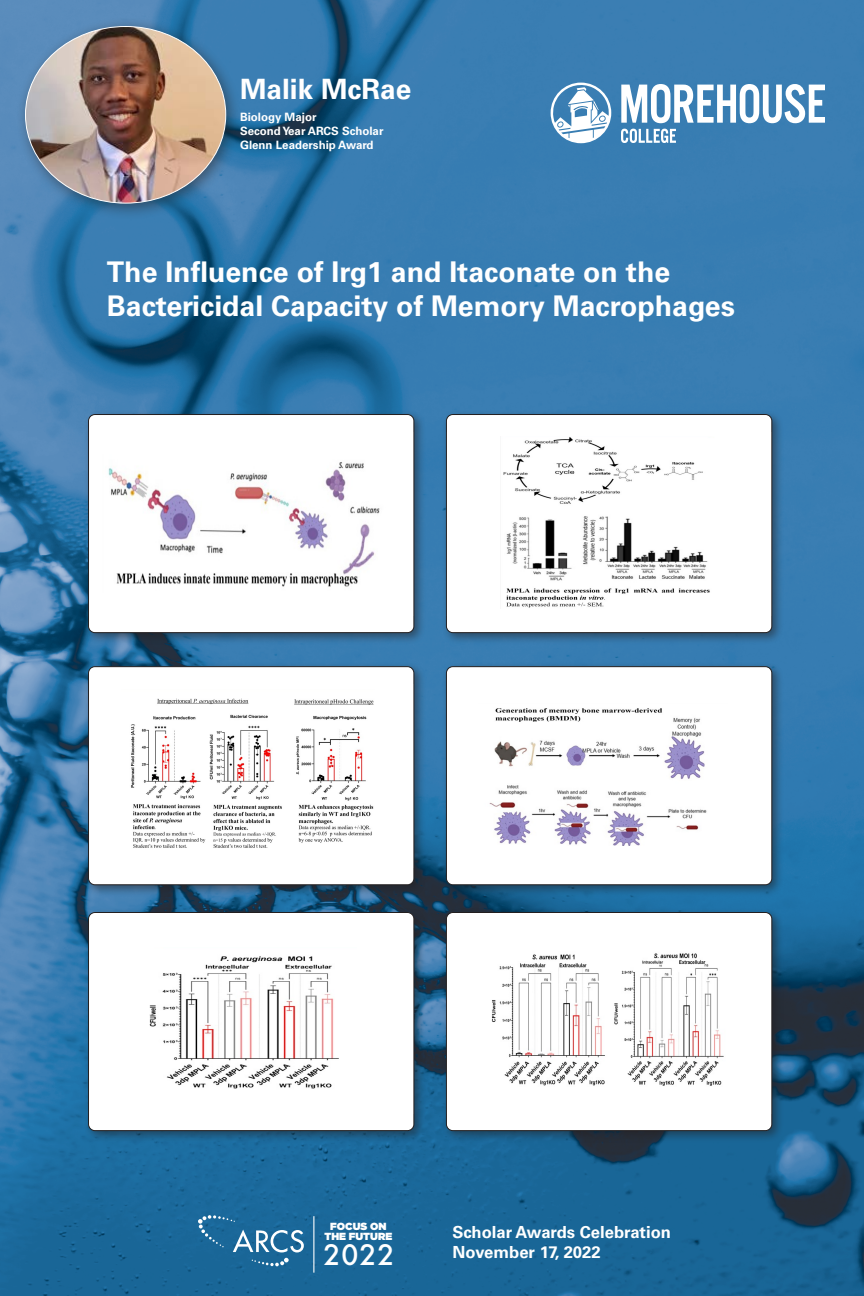
<style>
.page{position:relative;width:864px;height:1296px;background:#fff}
.page>*{position:absolute;margin:0;border:0;box-sizing:border-box;transform-origin:0 0}
.t1{font:700 28.45px/34.1px "Univers LT Std";color:#fff}
.t2{font:700 28px "Univers LT Std";color:#fff}
.t3{font:500 27.4px "Futura";color:#fff}
.t4{font:700 16.65px/19.9px "Univers LT Std";color:#fff}
.t5{font:700 11.5px/13.8px "Univers LT Std";color:#fff}
.t6{font:900 10.3px/9.7px "Gotham";color:#fff;text-align:center}
</style>
<div class="page">
<img style="left:0;top:0;width:864px;height:1296px">
<div style="left:16px;top:17px;width:226px;height:203px;background:#231f20;opacity:.5"></div>
<img style="left:26px;top:27px;width:200px;height:176px">
<svg style="left:252px;top:1258px;width:37px;height:8px"></svg>
<svg style="left:198px;top:1215px;width:106px;height:37px;background:#3c7ea8"></svg>
<hr style="left:314px;top:1216px;width:1px;height:57px;background:#fff">
<div style="left:442px;top:410px;width:342px;height:235px;background:#231f20;opacity:.5"></div>
<div style="left:446px;top:415px;width:326px;height:218px;background:#fff;border-radius:6px"></div>
<img style="left:503px;top:437px;width:207px;height:171px">
<div style="left:446px;top:414px;width:326px;height:219px;border:1px solid #231f20;border-radius:6px"></div>
<div style="left:442px;top:662px;width:342px;height:235px;background:#231f20;opacity:.5"></div>
<div style="left:446px;top:667px;width:326px;height:218px;background:#fff;border-radius:6px"></div>
<img style="left:489px;top:708px;width:218px;height:137px">
<div style="left:446px;top:666px;width:326px;height:219px;border:1px solid #231f20;border-radius:6px"></div>
<div style="left:84px;top:410px;width:342px;height:235px;background:#231f20;opacity:.5"></div>
<div style="left:89px;top:415px;width:325px;height:218px;background:#fff;border-radius:6px"></div>
<img style="left:108px;top:462px;width:272px;height:125px">
<div style="left:88px;top:414px;width:326px;height:219px;border:1px solid #231f20;border-radius:6px"></div>
<div style="left:84px;top:662px;width:342px;height:235px;background:#231f20;opacity:.5"></div>
<div style="left:89px;top:667px;width:325px;height:218px;background:#fff;border-radius:6px"></div>
<img style="left:131px;top:698px;width:243px;height:150px">
<div style="left:88px;top:666px;width:326px;height:219px;border:1px solid #231f20;border-radius:6px"></div>
<div style="left:84px;top:908px;width:342px;height:235px;background:#231f20;opacity:.5"></div>
<div style="left:89px;top:913px;width:325px;height:218px;background:#fff;border-radius:6px"></div>
<img style="left:149px;top:956px;width:190px;height:133px">
<div style="left:88px;top:912px;width:326px;height:219px;border:1px solid #231f20;border-radius:6px"></div>
<div style="left:442px;top:908px;width:342px;height:235px;background:#231f20;opacity:.5"></div>
<div style="left:446px;top:913px;width:326px;height:218px;background:#fff;border-radius:6px"></div>
<img style="left:491px;top:953px;width:233px;height:133px">
<div style="left:446px;top:912px;width:326px;height:219px;border:1px solid #231f20;border-radius:6px"></div>
<svg style="left:621px;top:84px;width:204px;height:39px"></svg>
<svg style="left:621px;top:129px;width:55px;height:14px"></svg>
<svg style="left:551px;top:83px;width:60px;height:60px"></svg>
<p class="t2" style="left:240px;top:73px;width:173px">Malik McRae</p>
<p class="t5" style="left:240px;top:110px;width:145px">Biology Major<br>Second Year ARCS Scholar<br>Glenn Leadership Award</p>
<p class="t1" style="left:107px;top:255px;width:630px">The Influence of Irg1 and Itaconate on the<br>Bactericidal Capacity of Memory Macrophages</p>
<p class="t6" style="left:325px;top:1222px;width:69px">FOCUS ON<br>THE FUTURE</p>
<p class="t3" style="left:323px;top:1237px;width:72px">2022</p>
<p class="t4" style="left:453px;top:1222px;width:220px">Scholar Awards Celebration<br>November 17, 2022</p>
</div>
